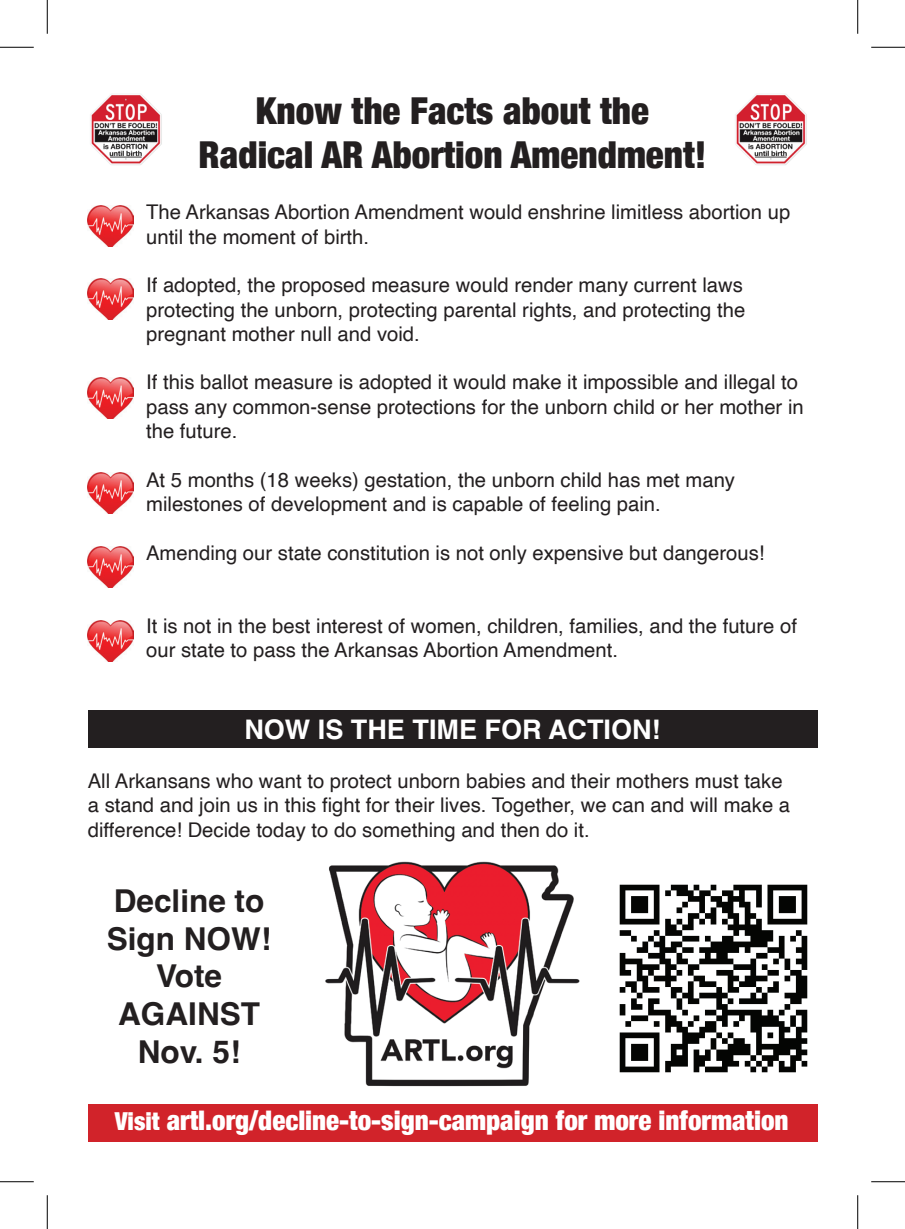
<style>
.page{position:relative;width:905px;height:1229px;background:#fff}
.page>*{position:absolute;margin:0;border:0;box-sizing:border-box;transform-origin:0 0}
.t1{font:900 condensed 37.12px/44.6px "Helvetica Neue";color:#231f20;text-align:center}
.t2{font:700 31.5px/37.8px "Helvetica";color:#231f20;text-align:center}
.t3{font:900 condensed 27px "Helvetica Neue";color:#fff}
.t4{font:700 27px "Helvetica";color:#fff}
.t5{font:20.25px/24.3px "Helvetica";color:#231f20}
.s1{font-size:24.75px}
</style>
<div class="page">
<div style="left:88px;top:1103px;width:729px;height:38px;background:#d1232a"></div>
<img style="left:90px;top:94px;width:72px;height:71px">
<img style="left:325px;top:861px;width:255px;height:226px">
<div style="left:88px;top:710px;width:729px;height:37px;background:#231f20"></div>
<img style="left:88px;top:205px;width:46px;height:42px">
<img style="left:88px;top:278px;width:46px;height:41px">
<img style="left:88px;top:377px;width:46px;height:42px">
<img style="left:88px;top:472px;width:46px;height:41px">
<img style="left:88px;top:546px;width:46px;height:41px">
<img style="left:88px;top:620px;width:46px;height:41px">
<img style="left:735px;top:94px;width:72px;height:71px">
<img style="left:619px;top:884px;width:189px;height:189px">
<hr style="left:0;top:47px;width:34px;height:1px;background:#000">
<hr style="left:871px;top:47px;width:33px;height:1px;background:#000">
<hr style="left:0;top:1181px;width:34px;height:1px;background:#000">
<hr style="left:871px;top:1181px;width:33px;height:1px;background:#000">
<hr style="left:47px;top:0;width:1px;height:34px;background:#000">
<hr style="left:47px;top:1195px;width:1px;height:33px;background:#000">
<hr style="left:857px;top:0;width:1px;height:34px;background:#000">
<hr style="left:857px;top:1195px;width:1px;height:33px;background:#000">
<h1 class="t1" style="left:198px;top:86px;width:509px">Know the Facts about the<br>Radical AR Abortion Amendment!</h1>
<p class="t5" style="left:146px;top:201px;width:645px">The Arkansas Abortion Amendment would enshrine limitless abortion up until the moment of birth.</p>
<p class="t5" style="left:146px;top:273px;width:600px;text-align:justify">If adopted, the proposed measure would render many current laws protecting the unborn, protecting parental rights, and protecting the pregnant mother null and void.</p>
<p class="t5" style="left:146px;top:371px;width:659px">If this ballot measure is adopted it would make it impossible and illegal to pass any common-sense protections for the unborn child or her mother in the future.</p>
<p class="t5" style="left:146px;top:468px;width:590px">At 5 months (18 weeks) gestation, the unborn child has met many milestones of development and is capable of feeling pain.</p>
<p class="t5" style="left:146px;top:541px;width:619px">Amending our state constitution is not only expensive but dangerous!</p>
<p class="t5" style="left:146px;top:614px;width:652px">It is not in the best interest of women, children, families, and the future of our state to pass the Arkansas Abortion Amendment.</p>
<h3 class="t4" style="left:244px;top:713px;width:417px">NOW IS THE TIME FOR ACTION!</h3>
<p class="t5" style="left:88px;top:769px;width:704px">All Arkansans who want to protect unborn babies and their mothers must take a stand and join us in this fight for their lives. Together, we can and will make a difference! Decide today to do something and then do it.</p>
<h2 class="t2" style="left:107px;top:885px;width:166px">Decline to<br>Sign NOW!<br>Vote<br>AGAINST<br>Nov. 5!</h2>
<h3 class="t3" style="left:115px;top:1098px;width:675px"><span class="s1">Visit</span> artl.org/decline-to-sign-campaign for more information</h3>
</div>
